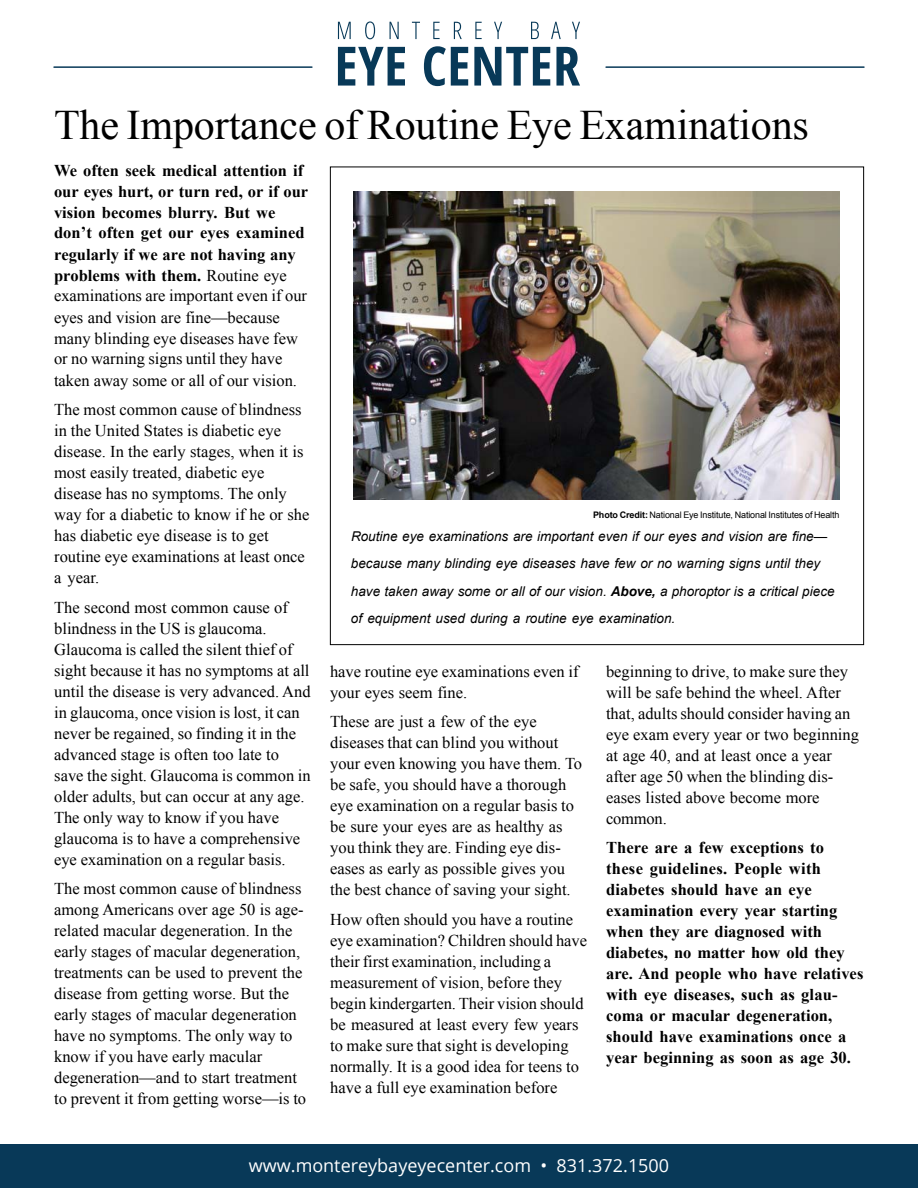
<style>
.page{position:relative;width:918px;height:1188px;background:#fff}
.page>*{position:absolute;margin:0;border:0;box-sizing:border-box;transform-origin:0 0}
.t1{font:42px "Times New Roman";letter-spacing:-.005em;color:#000}
.t2{font:18px "Open Sans";color:#fff}
.t3{font:16.5px/21px "Times New Roman";color:#000}
.t4{font:700 16.5px/21px "Times New Roman";letter-spacing:.005em;color:#000}
.t5{font:italic 13.5px/27.5px "Arial";color:#000}
.t6{font:9px "Arial";letter-spacing:-.015em;color:#000}
.s1{font-weight:700}
</style>
<div class="page">
<hr style="left:606px;top:66px;width:258px;height:2px;background:#083958">
<hr style="left:54px;top:66px;width:258px;height:2px;background:#083958">
<svg style="left:338px;top:22px;width:13px;height:17px"></svg>
<svg style="left:365px;top:21px;width:10px;height:18px"></svg>
<svg style="left:390px;top:22px;width:9px;height:17px"></svg>
<svg style="left:412px;top:22px;width:8px;height:17px"></svg>
<svg style="left:433px;top:22px;width:7px;height:17px"></svg>
<svg style="left:454px;top:22px;width:8px;height:17px"></svg>
<svg style="left:475px;top:22px;width:7px;height:17px"></svg>
<svg style="left:494px;top:22px;width:8px;height:17px"></svg>
<svg style="left:531px;top:22px;width:8px;height:17px"></svg>
<svg style="left:551px;top:22px;width:10px;height:17px"></svg>
<svg style="left:572px;top:22px;width:8px;height:17px"></svg>
<svg style="left:338px;top:47px;width:67px;height:39px"></svg>
<svg style="left:424px;top:46px;width:44px;height:40px"></svg>
<svg style="left:474px;top:47px;width:76px;height:39px"></svg>
<svg style="left:556px;top:47px;width:24px;height:39px"></svg>
<div style="left:0;top:1144px;width:918px;height:44px;background:#083958"></div>
<img style="left:354px;top:192px;width:486px;height:307px">
<h1 class="t1" style="left:54px;top:95px;width:756px">The Importance of Routine Eye Examinations</h1>
<p class="t3" style="left:54px;top:159px;width:256px"><span class="s1">We often seek medical attention if our eyes hurt, or turn red, or if our vision becomes blurry. But we don’t often get our eyes examined regularly if we are not having any problems with them.</span> Routine eye examinations are important even if our eyes and vision are fine—because many blinding eye diseases have few or no warning signs until they have taken away some or all of our vision.</p>
<p class="t3" style="left:54px;top:399px;width:257px">The most common cause of blindness in the United States is diabetic eye disease. In the early stages, when it is most easily treated, diabetic eye disease has no symptoms. The only way for a diabetic to know if he or she has diabetic eye disease is to get routine eye examinations at least once a year.</p>
<p class="t3" style="left:54px;top:596px;width:258px">The second most common cause of blindness in the US is glaucoma.<br>Glaucoma is called the silent thief of sight because it has no symptoms at all until the disease is very advanced. And in glaucoma, once vision is lost, it can never be regained, so finding it in the advanced stage is often too late to save the sight. Glaucoma is common in older adults, but can occur at any age.<br>The only way to know if you have glaucoma is to have a comprehensive eye examination on a regular basis.</p>
<p class="t3" style="left:54px;top:878px;width:254px">The most common cause of blindness among Americans over age 50 is age&shy;related macular degeneration. In the early stages of macular degeneration, treatments can be used to prevent the disease from getting worse. But the early stages of macular degeneration have no symptoms. The only way to know if you have early macular degeneration—and to start treatment to prevent it from getting worse—is to</p>
<p class="t6" style="left:593px;top:508px;width:248px"><span class="s1">Photo Credit:</span> National Eye Institute, National Institutes of Health</p>
<p class="t5" style="left:351px;top:523px;width:485px">Routine eye examinations are important even if our eyes and vision are fine— because many blinding eye diseases have few or no warning signs until they have taken away some or all of our vision. <span class="s1">Above,</span> a phoroptor is a critical piece of equipment used during a routine eye examination.</p>
<p class="t3" style="left:606px;top:660px;width:254px">beginning to drive, to make sure they will be safe behind the wheel. After that, adults should consider having an eye exam every year or two beginning at age 40, and at least once a year after age 50 when the blinding dis&shy;eases listed above become more common.</p>
<p class="t4" style="left:606px;top:837px;width:259px">There are a few exceptions to these guidelines. People with diabetes should have an eye examination every year starting when they are diagnosed with diabetes, no matter how old they are. And people who have relatives with eye diseases, such as glau&shy;coma or macular degeneration, should have examinations once a year beginning as soon as age 30.</p>
<p class="t3" style="left:330px;top:660px;width:250px">have routine eye examinations even if your eyes seem fine.</p>
<p class="t3" style="left:330px;top:711px;width:254px">These are just a few of the eye diseases that can blind you without your even knowing you have them. To be safe, you should have a thorough eye examination on a regular basis to be sure your eyes are as healthy as you think they are. Finding eye dis&shy;eases as early as possible gives you the best chance of saving your sight.</p>
<p class="t3" style="left:330px;top:908px;width:259px">How often should you have a routine eye examination? Children should have their first examination, including a measurement of vision, before they begin kindergarten. Their vision should be measured at least every few years to make sure that sight is developing normally. It is a good idea for teens to have a full eye examination before</p>
<p class="t2" style="left:249px;top:1153px;width:422px">www.montereybayeyecenter.com • 831.372.1500</p>
</div>
